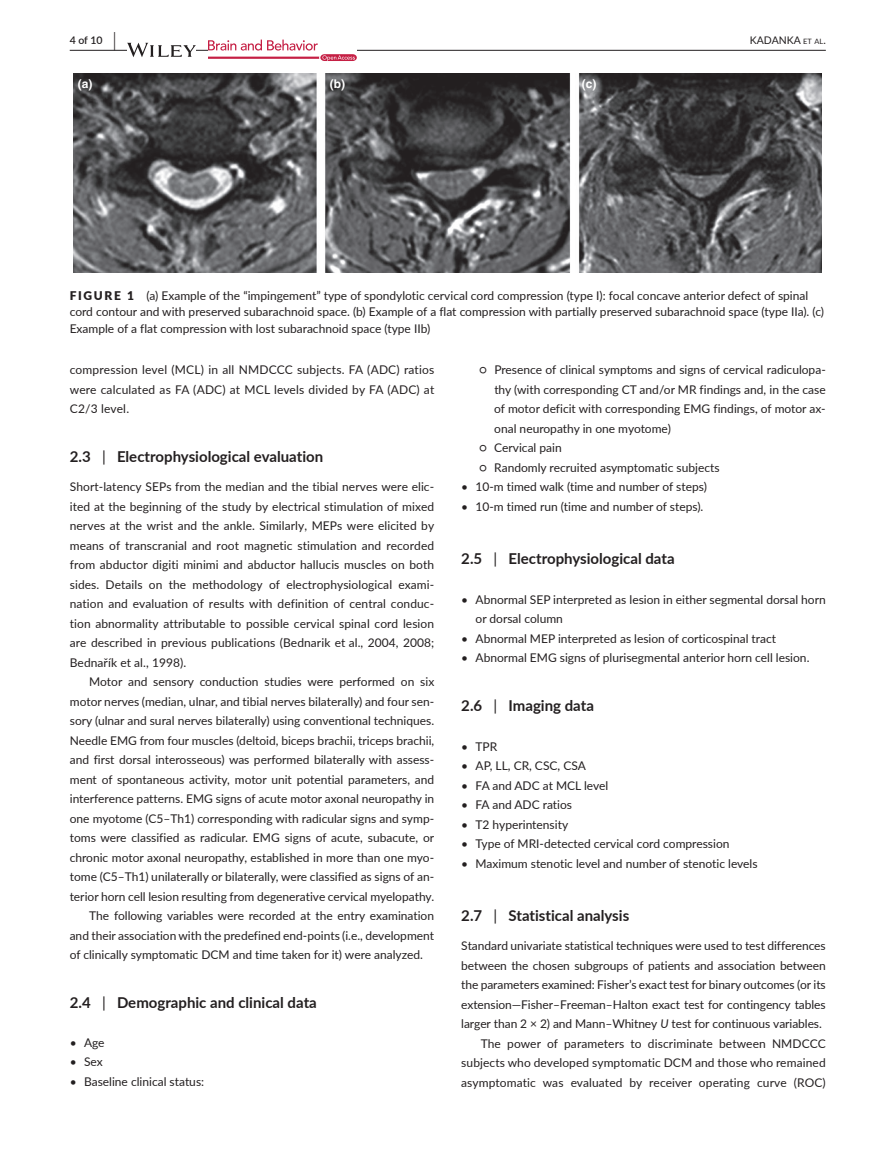
<style>
.page{position:relative;width:893px;height:1174px;background:#fff}
.page>*{position:absolute;margin:0;border:0;box-sizing:border-box;transform-origin:0 0}
.t1{font:700 15px "Lato";color:#231f20}
.t2{font:12px/19.5px "Lato";color:#231f20;text-align:justify}
.t3{font:700 12px "Helvetica";color:#fff}
.t4{font:10.5px "Lato";color:#231f20}
.t5{font:600 10.5px "Lato";color:#231f20}
.s1{font-size:19.5px}
.s2{font-size:7.35px}
.s3{font-weight:900}
.s4{font-weight:400}
.s5{font-style:italic}
</style>
<div class="page">
<hr style="left:70px;top:50px;width:756px;height:1px;background:#231f20">
<svg style="left:127px;top:43px;width:69px;height:14px"></svg>
<svg style="left:208px;top:40px;width:149px;height:21px"></svg>
<img style="left:74px;top:73px;width:748px;height:200px">
<p class="t5" style="left:70px;top:33px;width:48px">4 of 10 <span class="s1">|</span></p>
<p class="t4" style="left:750px;top:33px;width:77px">KADANKA <span class="s2">et al</span>.</p>
<p class="t3" style="left:78px;top:76px;width:16px">(a)</p>
<p class="t3" style="left:330px;top:76px;width:17px">(b)</p>
<p class="t3" style="left:582px;top:76px;width:16px">(c)</p>
<p class="t2" style="left:70px;top:287px;width:756px;line-height:16.5px;text-align:left"><span class="s3">FIGURE 1</span> (a) Example of the “impingement” type of spondylotic cervical cord compression (type I): focal concave anterior defect of spinal cord contour and with preserved subarachnoid space. (b) Example of a flat compression with partially preserved subarachnoid space (type IIa). (c)<br>Example of a flat compression with lost subarachnoid space (type IIb)</p>
<p class="t2" style="left:70px;top:359px;width:366px">compression level (MCL) in all NMDCCC subjects. FA (ADC) ratios were calculated as FA (ADC) at MCL levels divided by FA (ADC) at C2/3 level.</p>
<p class="t1" style="left:70px;top:445px;width:255px">2.3 <span class="s4">|</span> Electrophysiological evaluation</p>
<p class="t2" style="left:70px;top:476px;width:366px">Short-latency SEPs from the median and the tibial nerves were elic&shy;ited at the beginning of the study by electrical stimulation of mixed nerves at the wrist and the ankle. Similarly, MEPs were elicited by means of transcranial and root magnetic stimulation and recorded from abductor digiti minimi and abductor hallucis muscles on both sides. Details on the methodology of electrophysiological exami&shy;nation and evaluation of results with definition of central conduc&shy;tion abnormality attributable to possible cervical spinal cord lesion are described in previous publications (Bednarik et al., 2004, 2008; Bednařík et al., 1998).</p>
<p class="t2" style="left:89px;top:671px;width:346px">Motor and sensory conduction studies were performed on six</p>
<p class="t2" style="left:70px;top:691px;width:366px">motor nerves (median, ulnar, and tibial nerves bilaterally) and four sen-</p>
<p class="t2" style="left:70px;top:710px;width:366px">sory (ulnar and sural nerves bilaterally) using conventional techniques.</p>
<p class="t2" style="left:70px;top:730px;width:366px">Needle EMG from four muscles (deltoid, biceps brachii, triceps brachii,</p>
<p class="t2" style="left:70px;top:749px;width:366px">and first dorsal interosseous) was performed bilaterally with assess-</p>
<p class="t2" style="left:70px;top:769px;width:366px">ment of spontaneous activity, motor unit potential parameters, and</p>
<p class="t2" style="left:70px;top:788px;width:366px">interference patterns. EMG signs of acute motor axonal neuropathy in</p>
<p class="t2" style="left:70px;top:808px;width:366px">one myotome (C5–Th1) corresponding with radicular signs and symp-</p>
<p class="t2" style="left:70px;top:827px;width:366px">toms were classified as radicular. EMG signs of acute, subacute, or</p>
<p class="t2" style="left:70px;top:847px;width:366px">chronic motor axonal neuropathy, established in more than one myo-</p>
<p class="t2" style="left:70px;top:866px;width:366px">tome (C5–Th1) unilaterally or bilaterally, were classified as signs of an-</p>
<p class="t2" style="left:70px;top:886px;width:366px">terior horn cell lesion resulting from degenerative cervical myelopathy.</p>
<p class="t2" style="left:89px;top:905px;width:346px">The following variables were recorded at the entry examination</p>
<p class="t2" style="left:70px;top:925px;width:366px">and their association with the predefined end-points (i.e., development</p>
<p class="t2" style="left:70px;top:944px;width:355px">of clinically symptomatic DCM and time taken for it) were analyzed.</p>
<p class="t1" style="left:70px;top:991px;width:249px">2.4 <span class="s4">|</span> Demographic and clinical data</p>
<p class="t2" style="left:70px;top:1031px;width:36px">• Age</p>
<p class="t2" style="left:70px;top:1051px;width:34px">• Sex</p>
<p class="t2" style="left:70px;top:1070px;width:136px">• Baseline clinical status:</p>
<p class="t2" style="left:494px;top:359px;width:333px;text-indent:-15px">○ Presence of clinical symptoms and signs of cervical radiculopa&shy;thy (with corresponding CT and/or MR findings and, in the case of motor deficit with corresponding EMG findings, of motor ax&shy;onal neuropathy in one myotome)</p>
<p class="t2" style="left:479px;top:437px;width:84px">○ Cervical pain</p>
<p class="t2" style="left:479px;top:457px;width:242px">○ Randomly recruited asymptomatic subjects</p>
<p class="t2" style="left:461px;top:476px;width:247px">• 10-m timed walk (time and number of steps)</p>
<p class="t2" style="left:461px;top:496px;width:244px">• 10-m timed run (time and number of steps).</p>
<p class="t1" style="left:461px;top:547px;width:215px">2.5 <span class="s4">|</span> Electrophysiological data</p>
<p class="t2" style="left:476px;top:589px;width:352px;text-indent:-14px">• Abnormal SEP interpreted as lesion in either segmental dorsal horn or dorsal column</p>
<p class="t2" style="left:461px;top:628px;width:316px">• Abnormal MEP interpreted as lesion of corticospinal tract</p>
<p class="t2" style="left:461px;top:647px;width:350px">• Abnormal EMG signs of plurisegmental anterior horn cell lesion.</p>
<p class="t1" style="left:461px;top:694px;width:134px">2.6 <span class="s4">|</span> Imaging data</p>
<p class="t2" style="left:461px;top:736px;width:38px">• TPR</p>
<p class="t2" style="left:461px;top:755px;width:126px">• AP, LL, CR, CSC, CSA</p>
<p class="t2" style="left:461px;top:775px;width:149px">• FA and ADC at MCL level</p>
<p class="t2" style="left:461px;top:794px;width:112px">• FA and ADC ratios</p>
<p class="t2" style="left:461px;top:814px;width:108px">• T2 hyperintensity</p>
<p class="t2" style="left:461px;top:833px;width:270px">• Type of MRI-detected cervical cord compression</p>
<p class="t2" style="left:461px;top:853px;width:298px">• Maximum stenotic level and number of stenotic levels</p>
<p class="t1" style="left:461px;top:904px;width:169px">2.7 <span class="s4">|</span> Statistical analysis</p>
<p class="t2" style="left:461px;top:935px;width:366px">Standard univariate statistical techniques were used to test differences</p>
<p class="t2" style="left:461px;top:955px;width:366px">between the chosen subgroups of patients and association between</p>
<p class="t2" style="left:461px;top:974px;width:366px">the parameters examined: Fisher’s exact test for binary outcomes (or its</p>
<p class="t2" style="left:461px;top:994px;width:366px">extension—Fisher–Freeman–Halton exact test for contingency tables</p>
<p class="t2" style="left:461px;top:1013px;width:362px">larger than 2 × 2) and Mann–Whitney <span class="s5">U</span> test for continuous variables.</p>
<p class="t2" style="left:481px;top:1033px;width:346px">The power of parameters to discriminate between NMDCCC</p>
<p class="t2" style="left:461px;top:1052px;width:366px">subjects who developed symptomatic DCM and those who remained</p>
<p class="t2" style="left:461px;top:1072px;width:366px">asymptomatic was evaluated by receiver operating curve (ROC)</p>
</div>
